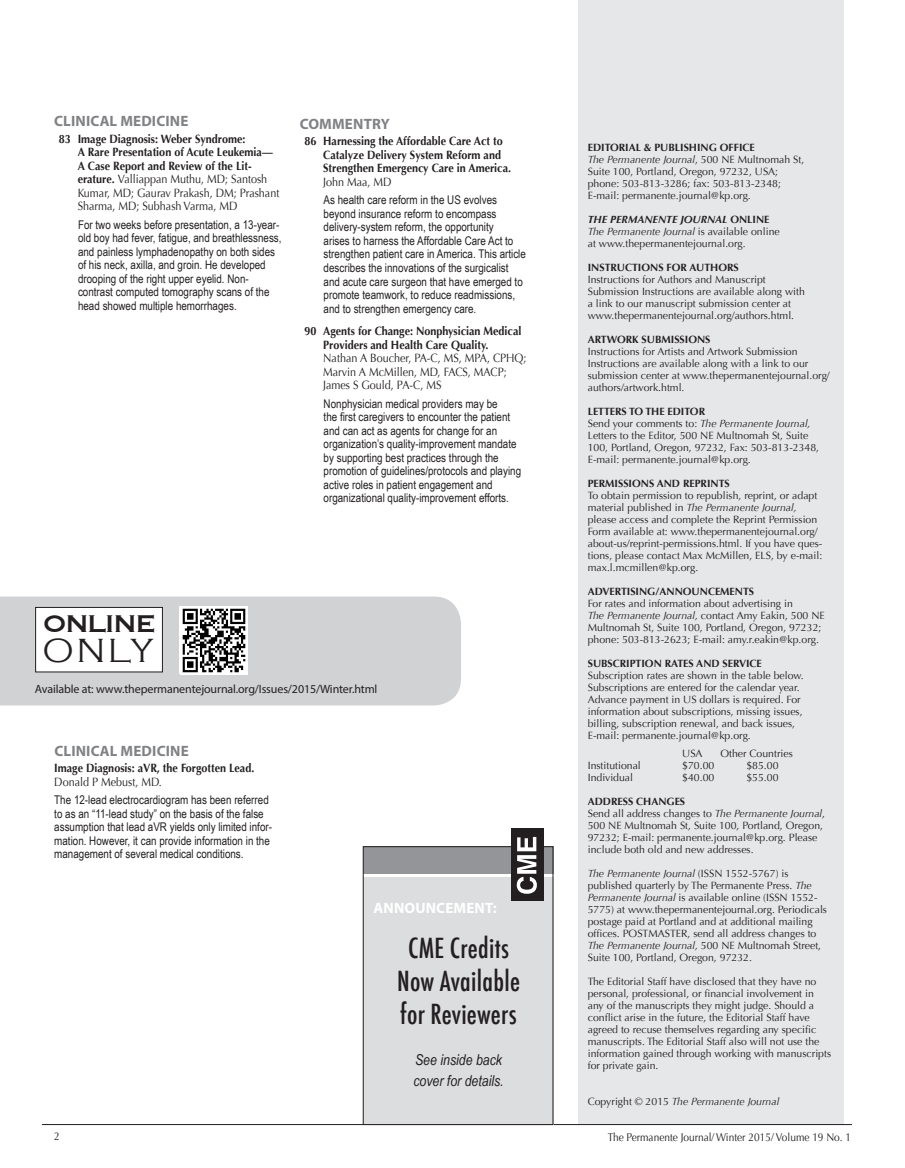
<style>
.page{position:relative;width:905px;height:1168px;background:#fff}
.page>*{position:absolute;margin:0;border:0;box-sizing:border-box;transform-origin:0 0}
.BT{font:300 34.5px "Copperplate Gothic";color:#231f20}
.BT-2{font:31.5px "Copperplate";letter-spacing:-.07em;color:#231f20}
.Title{font:500 condensed 27px/33px "Futura";letter-spacing:.01em;color:#231f20;text-align:center}
.TOC_Section{font:700 15px "Myriad Pro";letter-spacing:.01em;color:#808285}
.Caption{font:italic 15px/21px "Arial Narrow";color:#231f20}
.TOC_Section-2{font:700 15px "Myriad Pro";letter-spacing:.01em;color:#fff}
.TOC_miniab{font:12px/13.5px "Arial Narrow";color:#231f20}
.TOC_article{font:700 12px/13.5px "Optima";color:#231f20;scale:.9 1}
.TOC_article-2{font:12px/13.5px "Optima";color:#231f20;scale:.9 1}
.Head_1{font:12px "Myriad Pro";letter-spacing:-.01em;color:#231f20}
.t1{font:11.25px "Optima";color:#231f20;scale:.9 1}
.Abstract_Box{font:10.5px/12px "Optima";color:#231f20}
.Abstract_Box-2{font:700 10.5px "Optima";color:#231f20}
.Abstract_Box-3{font:italic 10.5px "Optima";color:#231f20}
.Abstract_Box-4{font:italic 700 10.5px "Optima";color:#231f20}
.s1{font-weight:400}
.s2{font-weight:700}
.s3{font-style:italic}
.s4{font-style:normal}
</style>
<div class="page">
<hr style="left:42px;top:1124px;width:809px;height:1px;background:#231f20">
<div style="left:578px;top:0;width:265px;height:1123px;background:#e6e7e9"></div>
<div style="left:0;top:596px;width:461px;height:109px;background:#d1d2d4"></div>
<img style="left:180px;top:606px;width:68px;height:68px">
<div style="left:36px;top:607px;width:126px;height:65px;background:#fff"></div>
<div style="left:35px;top:607px;width:128px;height:65px;border:1px solid #231f20"></div>
<div style="left:363px;top:846px;width:190px;height:27px;background:#939598"></div>
<div style="left:363px;top:877px;width:190px;height:248px;background:#dcdddf"></div>
<div style="left:363px;top:846px;width:190px;height:279px;border:1px solid #231f20"></div>
<div style="left:511px;top:828px;width:32px;height:73px;background:#231f20"></div>
<svg style="left:516px;top:837px;width:21px;height:57px"></svg>
<p class="TOC_Section" style="left:54px;top:111px;width:136px">CLINICAL MEDICINE</p>
<p class="TOC_article" style="left:78px;top:132px;width:226px;text-indent:-19px">83 Image Diagnosis: Weber Syndrome:<br>A Rare Presentation of Acute Leukemia— A Case Report and Review of the Lit&shy;erature. <span class="s1">Valliappan Muthu, MD; Santosh Kumar, MD; Gaurav Prakash, DM; Prashant Sharma, MD; Subhash Varma, MD</span></p>
<p class="TOC_miniab" style="left:78px;top:217px;width:205px">For two weeks before presentation, a 13-year&shy;old boy had fever, fatigue, and breathlessness, and painless lymphadenopathy on both sides of his neck, axilla, and groin. He developed drooping of the right upper eyelid. Non&shy;contrast computed tomography scans of the head showed multiple hemorrhages.</p>
<p class="TOC_Section" style="left:300px;top:114px;width:92px">COMMENTRY</p>
<p class="TOC_article" style="left:323px;top:134px;width:210px;text-indent:-19px">86 Harnessing the Affordable Care Act to<br>Catalyze Delivery System Reform and<br>Strengthen Emergency Care in America.<br><span class="s1">John Maa, MD</span></p>
<p class="TOC_miniab" style="left:323px;top:193px;width:204px">As health care reform in the US evolves beyond insurance reform to encompass delivery-system reform, the opportunity<br>arises to harness the Affordable Care Act to strengthen patient care in America. This article describes the innovations of the surgicalist and acute care surgeon that have emerged to promote teamwork, to reduce readmissions, and to strengthen emergency care.</p>
<p class="TOC_article-2" style="left:323px;top:324px;width:227px;text-indent:-19px"><span class="s2">90 Agents for Change: Nonphysician Medical Providers and Health Care Quality.<br></span>Nathan A Boucher, PA-C, MS, MPA, CPHQ; Marvin A McMillen, MD, FACS, MACP; James S Gould, PA-C, MS</p>
<p class="TOC_miniab" style="left:323px;top:396px;width:199px">Nonphysician medical providers may be<br>the first caregivers to encounter the patient and can act as agents for change for an organization’s quality-improvement mandate by supporting best practices through the promotion of guidelines/protocols and playing active roles in patient engagement and organizational quality-improvement efforts.</p>
<p class="BT-2" style="left:43px;top:602px;width:115px">ONLINE</p>
<p class="BT" style="left:43px;top:631px;width:112px">ONLY</p>
<p class="Head_1" style="left:35px;top:681px;width:344px">Available at: www.thepermanentejournal.org/Issues/2015/Winter.html</p>
<p class="TOC_Section" style="left:54px;top:741px;width:136px">CLINICAL MEDICINE</p>
<p class="TOC_article" style="left:54px;top:761px;width:224px">Image Diagnosis: aVR, the Forgotten Lead.<br><span class="s1">Donald P Mebust, MD.</span></p>
<p class="TOC_miniab" style="left:54px;top:793px;width:219px">The 12-lead electrocardiogram has been referred to as an “11-lead study” on the basis of the false assumption that lead aVR yields only limited infor&shy;mation. However, it can provide information in the management of several medical conditions.</p>
<p class="TOC_Section-2" style="left:373px;top:898px;width:125px">ANNOUNCEMENT:</p>
<p class="Title" style="left:397px;top:931px;width:124px">CME Credits<br>Now Available for Reviewers</p>
<p class="Caption" style="left:413px;top:1049px;width:92px">See inside back cover for details.</p>
<p class="Abstract_Box-2" style="left:587px;top:141px;width:169px">EDITORIAL &amp; PUBLISHING OFFICE</p>
<p class="Abstract_Box" style="left:587px;top:153px;width:218px"><span class="s3">The Permanente Journal</span>, 500 NE Multnomah St, Suite 100, Portland, Oregon, 97232, USA; phone: 503-813-3286; fax: 503-813-2348; E-mail: permanente.journal@kp.org.</p>
<p class="Abstract_Box-4" style="left:587px;top:213px;width:183px">THE PERMANENTE JOURNAL <span class="s4">ONLINE</span></p>
<p class="Abstract_Box" style="left:587px;top:225px;width:193px"><span class="s3">The Permanente Journal</span> is available online at www.thepermanentejournal.org.</p>
<p class="Abstract_Box-2" style="left:587px;top:261px;width:152px">INSTRUCTIONS FOR AUTHORS</p>
<p class="Abstract_Box" style="left:587px;top:273px;width:219px">Instructions for Authors and Manuscript Submission Instructions are available along with a link to our manuscript submission center at www.thepermanentejournal.org/authors.html.</p>
<p class="Abstract_Box-2" style="left:587px;top:333px;width:124px">ARTWORK SUBMISSIONS</p>
<p class="Abstract_Box" style="left:587px;top:345px;width:243px">Instructions for Artists and Artwork Submission Instructions are available along with a link to our submission center at www.thepermanentejournal.org/ authors/artwork.html.</p>
<p class="Abstract_Box-2" style="left:587px;top:405px;width:119px">LETTERS TO THE EDITOR</p>
<p class="Abstract_Box" style="left:587px;top:417px;width:233px">Send your comments to: <span class="s3">The Permanente Journal, </span>Letters to the Editor, 500 NE Multnomah St, Suite 100, Portland, Oregon, 97232, Fax: 503-813-2348, E-mail: permanente.journal@kp.org.</p>
<p class="Abstract_Box-2" style="left:587px;top:477px;width:143px">PERMISSIONS AND REPRINTS</p>
<p class="Abstract_Box" style="left:587px;top:489px;width:236px">To obtain permission to republish, reprint, or adapt material published in <span class="s3">The Permanente Journal, </span>please access and complete the Reprint Permission Form available at: www.thepermanentejournal.org/ about-us/reprint-permissions.html. If you have ques&shy;tions, please contact Max McMillen, ELS, by e-mail: max.l.mcmillen@kp.org.</p>
<p class="Abstract_Box-2" style="left:587px;top:585px;width:168px">ADVERTISING/ANNOUNCEMENTS</p>
<p class="Abstract_Box" style="left:587px;top:597px;width:238px">For rates and information about advertising in<br><span class="s3">The Permanente Journal,</span> contact Amy Eakin, 500 NE Multnomah St, Suite 100, Portland, Oregon, 97232; phone: 503-813-2623; E-mail: amy.r.eakin@kp.org.</p>
<p class="Abstract_Box-2" style="left:587px;top:657px;width:176px">SUBSCRIPTION RATES AND SERVICE</p>
<p class="Abstract_Box" style="left:587px;top:669px;width:217px">Subscription rates are shown in the table below.<br>Subscriptions are entered for the calendar year.<br>Advance payment in US dollars is required. For information about subscriptions, missing issues, billing, subscription renewal, and back issues, E-mail: permanente.journal@kp.org.</p>
<p class="Abstract_Box" style="left:682px;top:747px;width:22px">USA</p>
<p class="Abstract_Box" style="left:720px;top:747px;width:74px">Other Countries</p>
<p class="Abstract_Box" style="left:587px;top:759px;width:55px">Institutional</p>
<p class="Abstract_Box" style="left:682px;top:759px;width:34px">$70.00</p>
<p class="Abstract_Box" style="left:746px;top:759px;width:34px">$85.00</p>
<p class="Abstract_Box" style="left:587px;top:771px;width:47px">Individual</p>
<p class="Abstract_Box" style="left:682px;top:771px;width:34px">$40.00</p>
<p class="Abstract_Box" style="left:746px;top:771px;width:34px">$55.00</p>
<p class="Abstract_Box-2" style="left:587px;top:795px;width:99px">ADDRESS CHANGES</p>
<p class="Abstract_Box" style="left:587px;top:807px;width:239px">Send all address changes to <span class="s3">The Permanente Journal</span>, 500 NE Multnomah St, Suite 100, Portland, Oregon, 97232; E-mail: permanente.journal@kp.org. Please include both old and new addresses.</p>
<p class="Abstract_Box" style="left:587px;top:867px;width:241px"><span class="s3">The Permanente Journal</span> (ISSN 1552-5767) is published quarterly by The Permanente Press. <span class="s3">The Permanente Journal</span> is available online (ISSN 1552- 5775) at www.thepermanentejournal.org. Periodicals postage paid at Portland and at additional mailing offices. POSTMASTER, send all address changes to <span class="s3">The Permanente Journal,</span> 500 NE Multnomah Street, Suite 100, Portland, Oregon, 97232.</p>
<p class="Abstract_Box" style="left:587px;top:975px;width:245px">The Editorial Staff have disclosed that they have no personal, professional, or financial involvement in any of the manuscripts they might judge. Should a conflict arise in the future, the Editorial Staff have agreed to recuse themselves regarding any specific manuscripts. The Editorial Staff also will not use the information gained through working with manuscripts for private gain.</p>
<p class="Abstract_Box-3" style="left:587px;top:1095px;width:193px"><span class="s4">Copyright © 2015</span> The Permanente Journal</p>
<p class="t1" style="left:54px;top:1129px;width:8px">2</p>
<p class="t1" style="left:608px;top:1130px;width:272px">The Permanente Journal/ Winter 2015/ Volume 19 No. 1</p>
</div>
